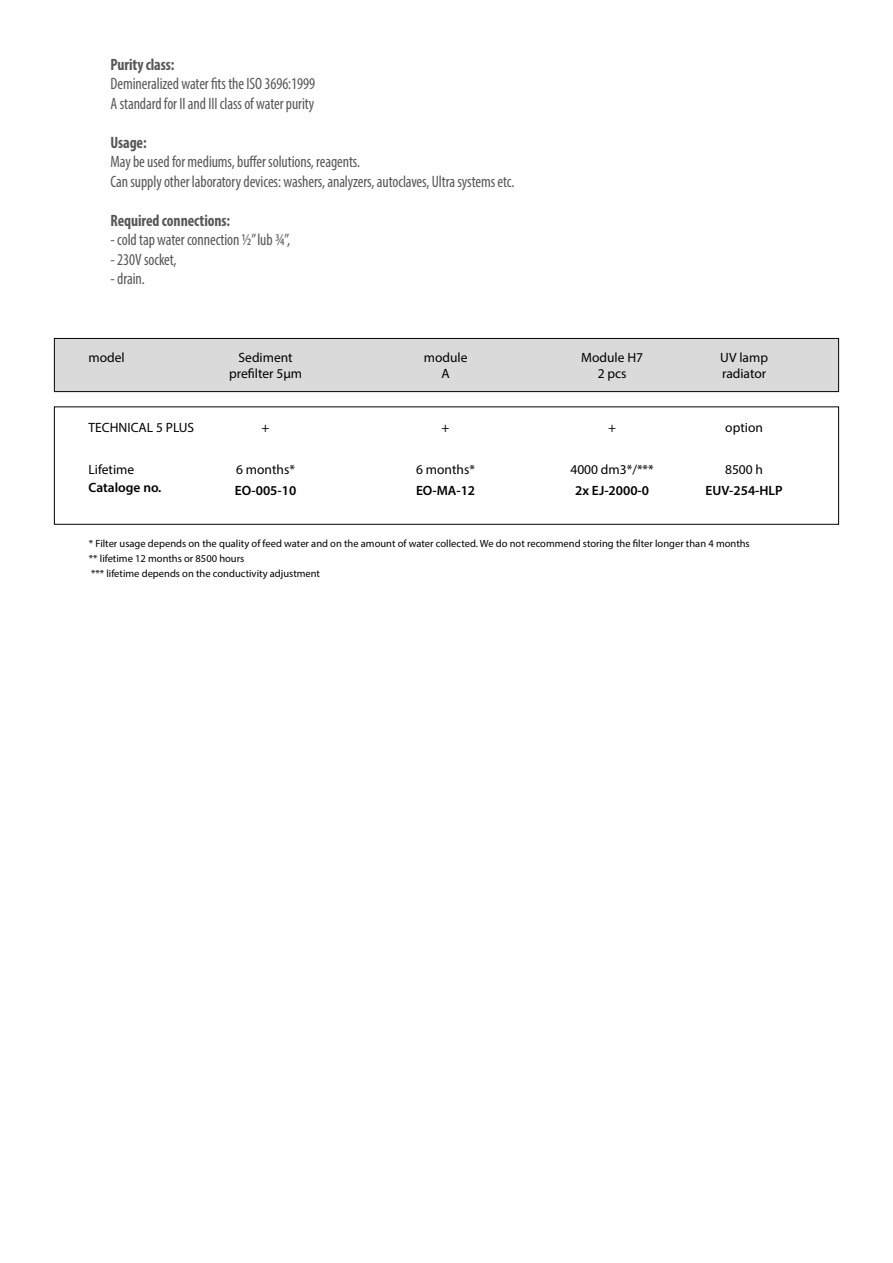
<style>
.page{position:relative;width:893px;height:1263px;background:#fff}
.page>*{position:absolute;margin:0;border:0;box-sizing:border-box;transform-origin:0 0}
.t1{font:condensed 16.5px/19.5px "Myriad Pro";letter-spacing:-.005em;color:#575756;scale:.95 1}
.t2{font:700 condensed 16.5px "Myriad Pro";letter-spacing:-.005em;color:#575756;scale:.95 1}
.t3{font:13.5px "Myriad Pro";color:#000}
.t4{font:600 13.5px "Myriad Pro";color:#000}
.t5{font:10.5px/15px "Myriad Pro";color:#000}
</style>
<div class="page">
<div style="left:54px;top:338px;width:785px;height:54px;background:#dadada;border:1px solid #000"></div>
<div style="left:54px;top:406px;width:785px;height:119px;border:1px solid #000"></div>
<p class="t2" style="left:111px;top:54px;width:69px">Purity class:</p>
<p class="t1" style="left:111px;top:74px;width:217px">Demineralized water fits the ISO 3696:1999<br>A standard for II and III class of water purity</p>
<p class="t2" style="left:111px;top:132px;width:40px">Usage:</p>
<p class="t1" style="left:111px;top:152px;width:427px">May be used for mediums, buffer solutions, reagents.<br>Can supply other laboratory devices: washers, analyzers, autoclaves, Ultra systems etc.</p>
<p class="t2" style="left:111px;top:210px;width:127px">Required connections:</p>
<p class="t1" style="left:111px;top:230px;width:191px">- cold tap water connection ½” lub ¾”,</p>
<p class="t1" style="left:111px;top:249px;width:71px">- 230V socket,</p>
<p class="t1" style="left:111px;top:269px;width:38px">- drain.</p>
<p class="t3" style="left:89px;top:349px;width:38px">model</p>
<p class="t3" style="left:238px;top:349px;width:56px">Sediment</p>
<p class="t3" style="left:424px;top:349px;width:45px">module</p>
<p class="t3" style="left:581px;top:349px;width:63px">Module H7</p>
<p class="t3" style="left:720px;top:349px;width:49px">UV lamp</p>
<p class="t3" style="left:229px;top:365px;width:75px">prefilter 5µm</p>
<p class="t3" style="left:441px;top:365px;width:10px">A</p>
<p class="t3" style="left:598px;top:365px;width:30px">2 pcs</p>
<p class="t3" style="left:722px;top:365px;width:46px">radiator</p>
<p class="t3" style="left:89px;top:419px;width:107px">TECHNICAL 5 PLUS</p>
<p class="t3" style="left:262px;top:419px;width:10px">+</p>
<p class="t3" style="left:442px;top:419px;width:10px">+</p>
<p class="t3" style="left:608px;top:419px;width:10px">+</p>
<p class="t3" style="left:725px;top:419px;width:39px">option</p>
<p class="t3" style="left:89px;top:461px;width:47px">Lifetime</p>
<p class="t3" style="left:236px;top:461px;width:60px">6 months*</p>
<p class="t3" style="left:416px;top:461px;width:60px">6 months*</p>
<p class="t3" style="left:570px;top:461px;width:85px">4000 dm3*/***</p>
<p class="t3" style="left:725px;top:461px;width:40px">8500 h</p>
<p class="t4" style="left:89px;top:478px;width:74px">Cataloge no.</p>
<p class="t4" style="left:235px;top:481px;width:63px">EO-005-10</p>
<p class="t4" style="left:416px;top:481px;width:61px">EO-MA-12</p>
<p class="t4" style="left:575px;top:481px;width:75px">2x EJ-2000-0</p>
<p class="t4" style="left:705px;top:481px;width:79px">EUV-254-HLP</p>
<p class="t5" style="left:89px;top:536px;width:662px">* Filter usage depends on the quality of feed water and on the amount of water collected. We do not recommend storing the filter longer than 4 months ** lifetime 12 months or 8500 hours<br>*** lifetime depends on the conductivity adjustment</p>
</div>
